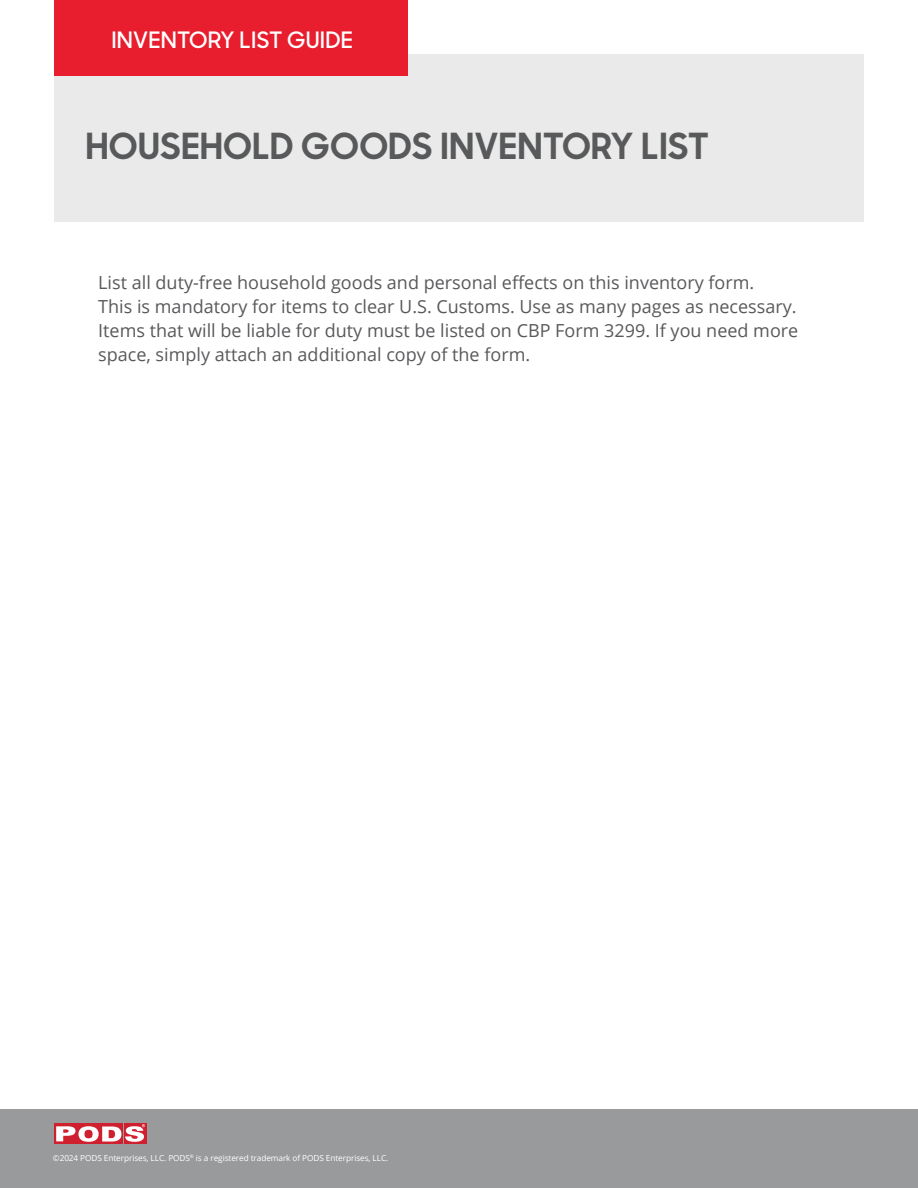
<style>
.page{position:relative;width:918px;height:1188px;background:#fff}
.page>*{position:absolute;margin:0;border:0;box-sizing:border-box;transform-origin:0 0}
.t1{font:700 35.85px "Sharp Sans Display No 1";letter-spacing:.02em;color:#58595b}
.t2{font:600 22.5px "Sharp Sans Display No 1";letter-spacing:.01em;color:#fff}
.t3{font:18px/24px "Open Sans";color:#58595b}
.t4{font:8.25px "Open Sans";letter-spacing:-.01em;color:#fff}
</style>
<div class="page">
<div style="left:54px;top:54px;width:810px;height:167px;background:#eaeaea"></div>
<div style="left:0;top:1110px;width:918px;height:78px;background:#989a9b"></div>
<div style="left:77px;top:1123px;width:23px;height:21px;background:#cf202f"></div>
<div style="left:101px;top:1123px;width:22px;height:21px;background:#cf202f"></div>
<div style="left:54px;top:1123px;width:23px;height:21px;background:#cf202f"></div>
<div style="left:124px;top:1123px;width:22px;height:21px;background:#cf202f"></div>
<svg style="left:56px;top:1124px;width:89px;height:18px"></svg>
<div style="left:54px;top:0;width:353px;height:76px;background:#e81d2d"></div>
<p class="t2" style="left:111px;top:23px;width:243px">INVENTORY LIST GUIDE</p>
<h1 class="t1" style="left:86px;top:116px;width:625px">HOUSEHOLD GOODS INVENTORY LIST</h1>
<p class="t3" style="left:98px;top:270px;width:702px">List all duty-free household goods and personal effects on this inventory form.<br>This is mandatory for items to clear U.S. Customs. Use as many pages as necessary.<br>Items that will be liable for duty must be listed on CBP Form 3299. If you need more space, simply attach an additional copy of the form.</p>
<p class="t4" style="left:53px;top:1152px;width:337px">©2024 PODS Enterprises, LLC. PODS<sup>®</sup> is a registered trademark of PODS Enterprises, LLC.</p>
</div>
